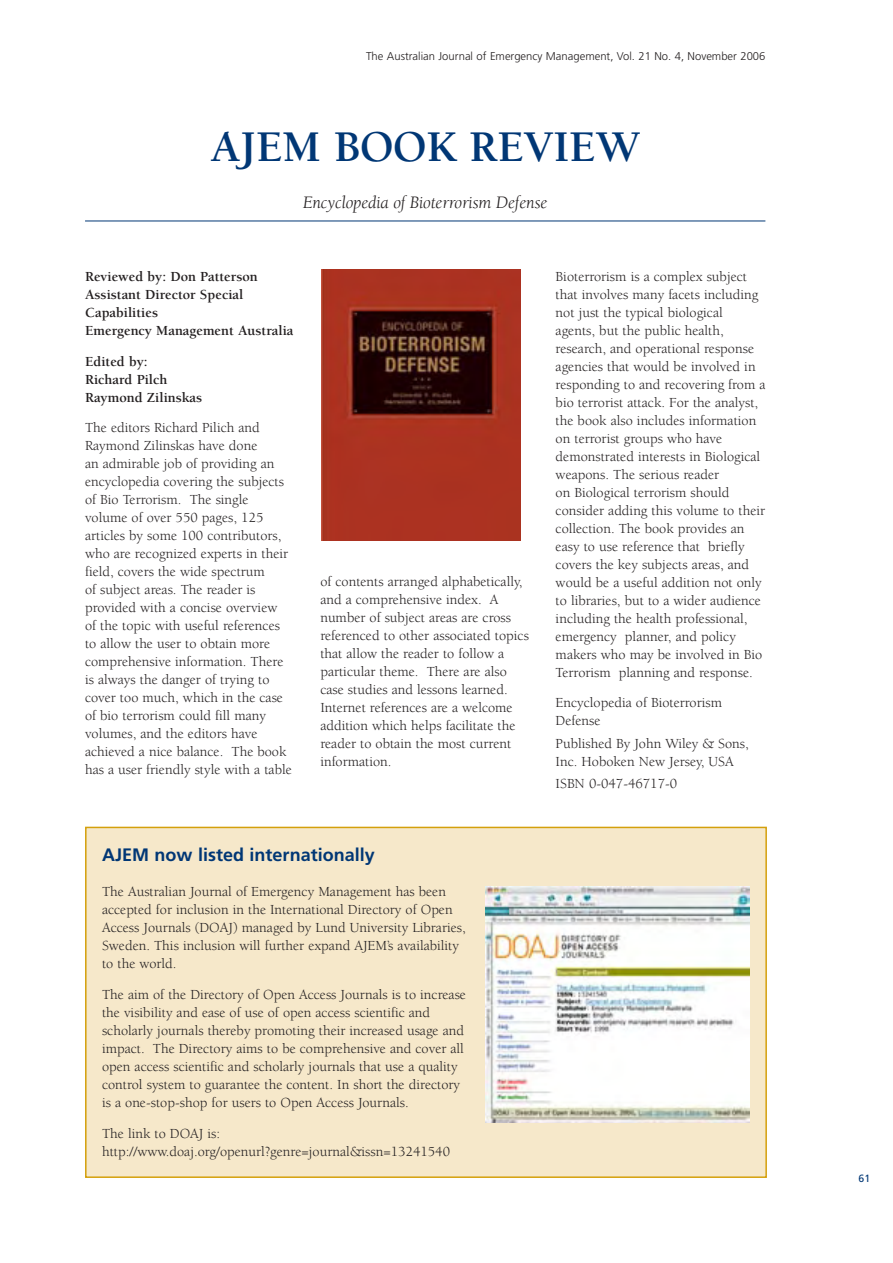
<style>
.page{position:relative;width:893px;height:1263px;background:#fff}
.page>*{position:absolute;margin:0;border:0;box-sizing:border-box;transform-origin:0 0}
.t1{font:700 45px "Berkeley";letter-spacing:-.005em;color:#013775}
.t2{font:italic 18px "Berkeley";letter-spacing:-.01em;color:#231f20}
.t3{font:700 18px "Frutiger";color:#013775}
.t4{font:14.25px/18px "Berkeley";color:#231f20}
.t5{font:700 14.25px/18px "Berkeley";color:#231f20}
.t6{font:300 11.25px "Frutiger";color:#231f20}
.t7{font:10.5px "Frutiger";color:#013775}
</style>
<div class="page">
<img style="left:321px;top:270px;width:199px;height:271px">
<hr style="left:85px;top:221px;width:680px;height:1px;background:#013775">
<div style="left:86px;top:827px;width:680px;height:350px;background:#f6e8ca"></div>
<div style="left:85px;top:827px;width:682px;height:351px;border:2px solid #d4a00c"></div>
<img style="left:485px;top:887px;width:264px;height:236px">
<p class="t6" style="left:366px;top:50px;width:401px">The Australian Journal of Emergency Management, Vol. 21 No. 4, November 2006</p>
<h1 class="t1" style="left:211px;top:123px;width:431px">AJEM BOOK REVIEW</h1>
<p class="t2" style="left:303px;top:193px;width:246px">Encyclopedia of Bioterrorism Defense</p>
<p class="t5" style="left:85px;top:268px;width:210px">Reviewed by: Don Patterson<br>Assistant Director Special<br>Capabilities<br>Emergency Management Australia</p>
<p class="t5" style="left:85px;top:352px;width:119px">Edited by:<br>Richard Pilch<br>Raymond Zilinskas</p>
<p class="t4" style="left:85px;top:419px;width:208px">The editors Richard Pilich and<br>Raymond Zilinskas have done<br>an admirable job of providing an encyclopedia covering the subjects of Bio Terrorism. The single volume of over 550 pages, 125 articles by some 100 contributors, who are recognized experts in their field, covers the wide spectrum<br>of subject areas. The reader is provided with a concise overview of the topic with useful references to allow the user to obtain more comprehensive information. There is always the danger of trying to cover too much, which in the case of bio terrorism could fill many volumes, and the editors have achieved a nice balance. The book has a user friendly style with a table</p>
<p class="t4" style="left:320px;top:572px;width:210px">of contents arranged alphabetically, and a comprehensive index. A number of subject areas are cross referenced to other associated topics that allow the reader to follow a particular theme. There are also case studies and lessons learned.<br>Internet references are a welcome addition which helps facilitate the reader to obtain the most current information.</p>
<p class="t3" style="left:102px;top:844px;width:274px">AJEM now listed internationally</p>
<p class="t4" style="left:102px;top:883px;width:365px">The Australian Journal of Emergency Management has been accepted for inclusion in the International Directory of Open Access Journals (DOAJ) managed by Lund University Libraries, Sweden. This inclusion will further expand AJEM’s availability to the world.</p>
<p class="t4" style="left:102px;top:986px;width:365px">The aim of the Directory of Open Access Journals is to increase the visibility and ease of use of open access scientific and scholarly journals thereby promoting their increased usage and impact. The Directory aims to be comprehensive and cover all open access scientific and scholarly journals that use a quality control system to guarantee the content. In short the directory is a one-stop-shop for users to Open Access Journals.</p>
<p class="t4" style="left:102px;top:1125px;width:349px">The link to DOAJ is: http://www.doaj.org/openurl?genre=journal&amp;issn=13241540</p>
<p class="t4" style="left:556px;top:267px;width:211px">Bioterrorism is a complex subject that involves many facets including not just the typical biological agents, but the public health, research, and operational response agencies that would be involved in responding to and recovering from a bio terrorist attack. For the analyst, the book also includes information on terrorist groups who have demonstrated interests in Biological weapons. The serious reader<br>on Biological terrorism should consider adding this volume to their collection. The book provides an easy to use reference that briefly covers the key subjects areas, and would be a useful addition not only to libraries, but to a wider audience including the health professional, emergency planner, and policy makers who may be involved in Bio Terrorism planning and response.</p>
<p class="t4" style="left:556px;top:694px;width:168px">Encyclopedia of Bioterrorism<br>Defense</p>
<p class="t4" style="left:556px;top:734px;width:195px">Published By John Wiley &amp; Sons,<br>Inc. Hoboken New Jersey, USA</p>
<p class="t4" style="left:556px;top:775px;width:123px">ISBN 0-047-46717-0</p>
<p class="t7" style="left:858px;top:1172px;width:13px">61</p>
</div>
